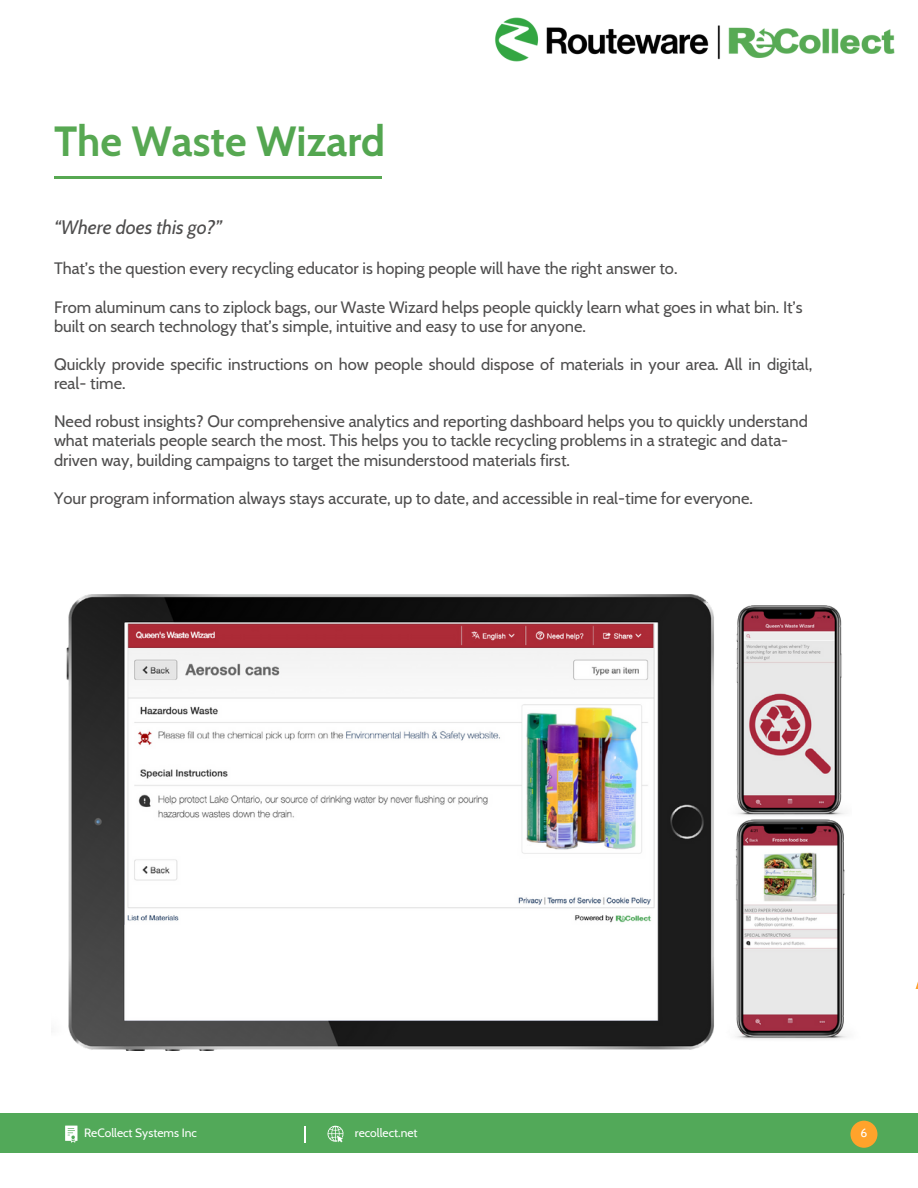
<style>
.page{position:relative;width:918px;height:1188px;background:#fff}
.page>*{position:absolute;margin:0;border:0;box-sizing:border-box;transform-origin:0 0}
.t1{font:700 42px "Cabin";color:#57a852}
.t2{font:italic 19.5px "Cabin";color:#4e4d4d}
.t3{font:16.5px/19.2px "Cabin";color:#4e4d4d}
.t4{font:12px "Cabin";color:#fff}
.s1{color:#53a650}
</style>
<div class="page">
<hr style="left:54px;top:176px;width:328px;height:3px;background:#57a852">
<div style="left:0;top:1113px;width:918px;height:40px;background:#52a959"></div>
<div style="left:850px;top:1121px;width:27px;height:27px;background:#ffa32b;border-radius:50%"></div>
<svg style="left:65px;top:1126px;width:12px;height:17px"></svg>
<svg style="left:327px;top:1125px;width:17px;height:17px"></svg>
<svg style="left:304px;top:1127px;width:1px;height:16px"></svg>
<img style="left:66px;top:594px;width:648px;height:457px">
<img style="left:736px;top:605px;width:106px;height:191px">
<img style="left:735px;top:796px;width:112px;height:244px">
<img style="left:495px;top:18px;width:400px;height:44px">
<h1 class="t1" style="left:54px;top:115px;width:333px">The Waste <span class="s1">Wizard</span></h1>
<p class="t2" style="left:54px;top:216px;width:169px">“Where does this go?”</p>
<p class="t3" style="left:54px;top:259px;width:625px">That’s the question every recycling educator is hoping people will have the right answer to.</p>
<p class="t3" style="left:54px;top:297px;width:750px">From aluminum cans to ziplock bags, our Waste Wizard helps people quickly learn what goes in what bin. It’s built on search technology that’s simple, intuitive and easy to use for anyone.</p>
<p class="t3" style="left:54px;top:354px;width:760px">Quickly provide specific instructions on how people should dispose of materials in your area. All in digital, real- time.</p>
<p class="t3" style="left:54px;top:412px;width:755px">Need robust insights? Our comprehensive analytics and reporting dashboard helps you to quickly understand what materials people search the most. This helps you to tackle recycling problems in a strategic and data&shy;driven way, building campaigns to target the misunderstood materials first.</p>
<p class="t3" style="left:54px;top:488px;width:700px">Your program information always stays accurate, up to date, and accessible in real-time for everyone.</p>
<p class="t4" style="left:84px;top:1125px;width:114px">ReCollect Systems Inc</p>
<p class="t4" style="left:355px;top:1125px;width:64px">recollect.net</p>
<p class="t4" style="left:861px;top:1126px;width:8px">6</p>
</div>
